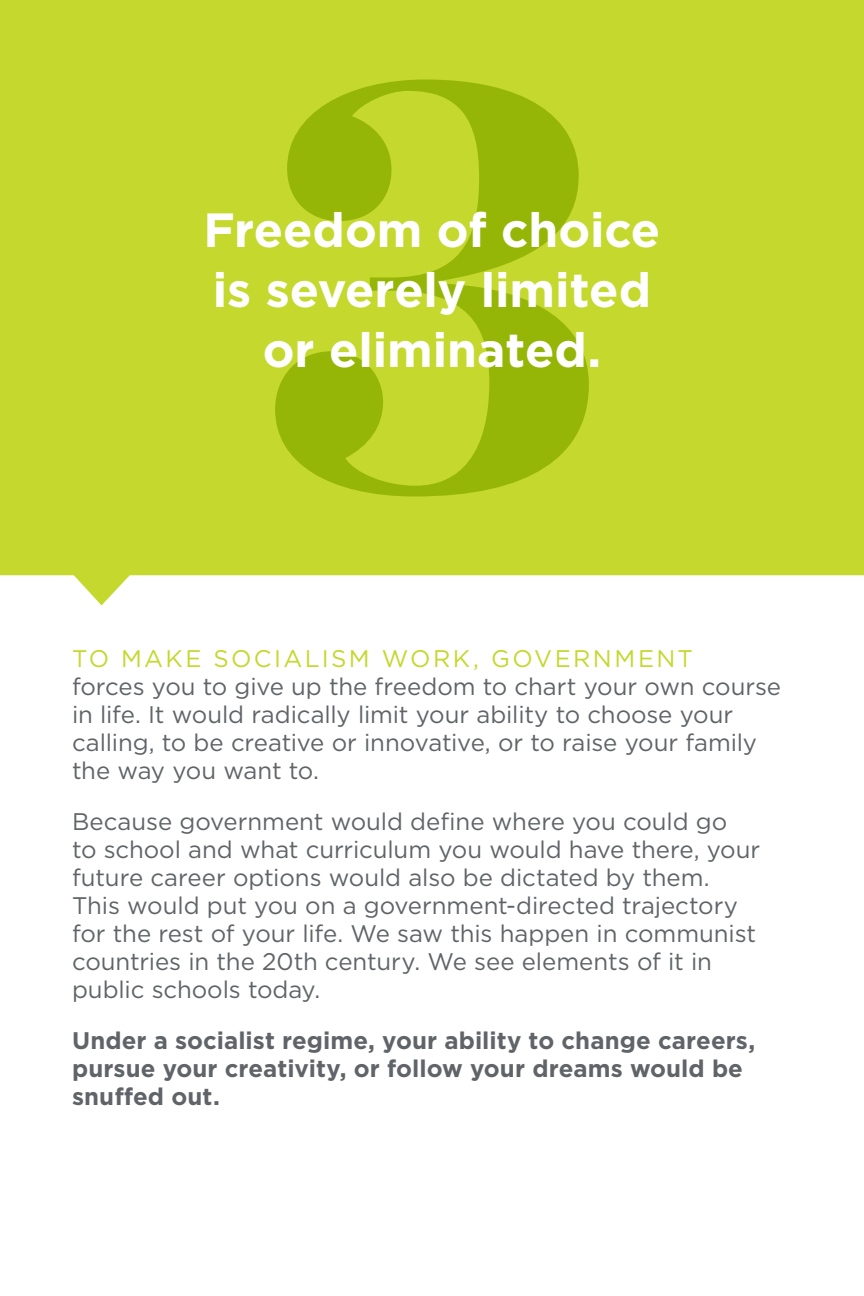
<style>
.page{position:relative;width:864px;height:1296px;background:#fff}
.page>*{position:absolute;margin:0;border:0;box-sizing:border-box;transform-origin:0 0}
._9_Points{font:700 48px/60px "Gotham";letter-spacing:-.005em;color:#fff;text-align:center}
.Body_Copy{font:24px/28px "Gotham";letter-spacing:-.005em;color:#606468}
.Body_Intro{font:24px/28px "Gotham";letter-spacing:-.005em;color:#606468}
.Body_Copy-2{font:700 24px/28px "Gotham";letter-spacing:.005em;color:#606468}
.s1{color:#c4d82d}
</style>
<div class="page">
<div style="left:0;top:0;width:864px;height:605px;background:#c4d82d"></div>
<svg style="left:275px;top:80px;width:314px;height:416px;background:#afc81b"></svg>
<p class="_9_Points" style="left:204px;top:200px;width:458px">Freedom of choice is severely limited or eliminated.</p>
<p class="Body_Intro" style="left:72px;top:644px;width:711px"><span class="s1">TO MAKE SOCIALISM WORK, GOVERNMENT<br></span>forces you to give up the freedom to chart your own course in life. It would radically limit your ability to choose your calling, to be creative or innovative, or to raise your family the way you want to.</p>
<p class="Body_Copy" style="left:72px;top:807px;width:690px">Because government would define where you could go<br>to school and what curriculum you would have there, your future career options would also be dictated by them.<br>This would put you on a government-directed trajectory for the rest of your life. We saw this happen in communist countries in the 20th century. We see elements of it in public schools today.</p>
<p class="Body_Copy-2" style="left:72px;top:1026px;width:685px">Under a socialist regime, your ability to change careers, pursue your creativity, or follow your dreams would be snuffed out.</p>
</div>
